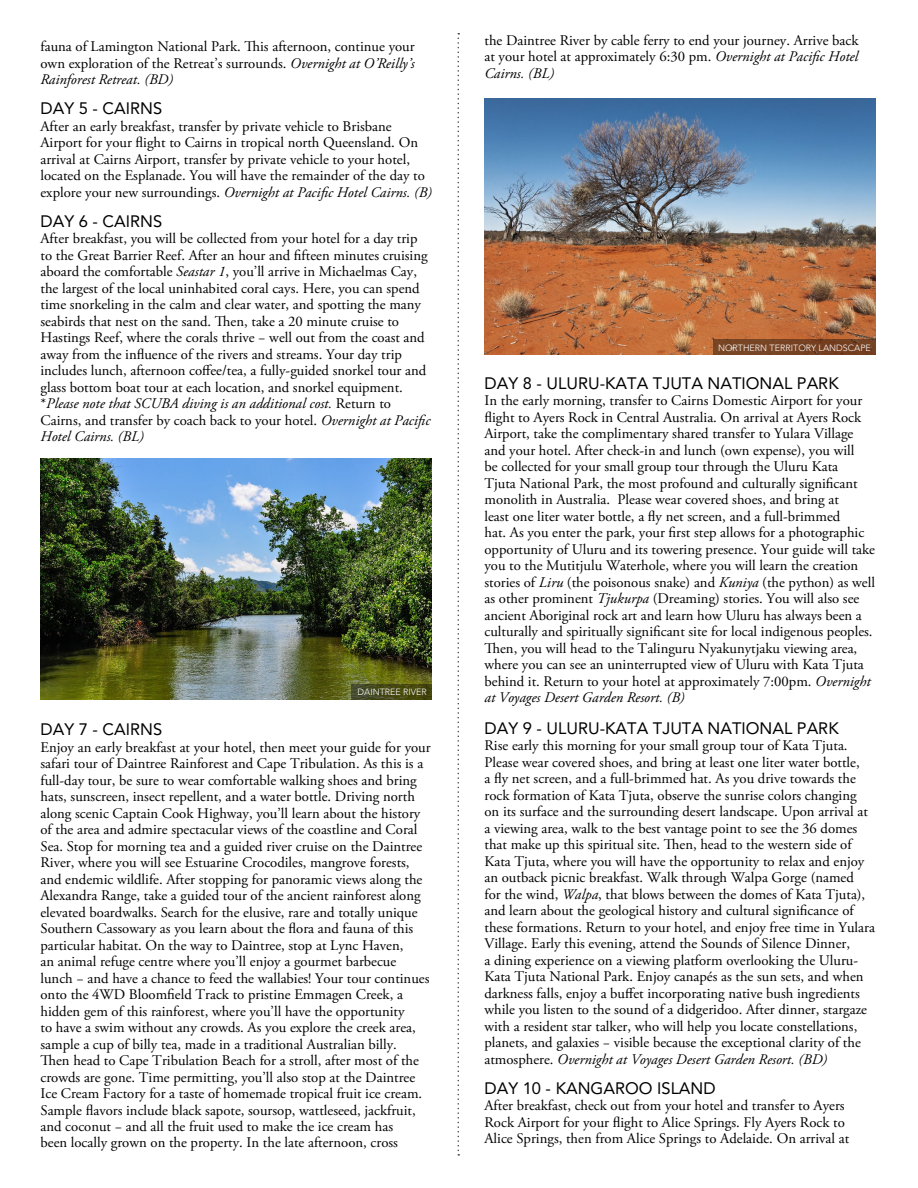
<style>
.page{position:relative;width:918px;height:1188px;background:#fff}
.page>*{position:absolute;margin:0;border:0;box-sizing:border-box;transform-origin:0 0}
.t1{font:16.5px "Avenir LT Std";color:#000}
.t2{font:14.7px/16.5px "Adobe Garamond Pro";color:#000}
.t3{font:300 9px "Avenir LT Std";color:#fff}
.s1{font-style:italic}
</style>
<div class="page">
<svg style="left:458px;top:33px;width:1px;height:1123px"></svg>
<img style="left:40px;top:459px;width:392px;height:241px">
<svg style="left:352px;top:684px;width:80px;height:15px"></svg>
<img style="left:484px;top:98px;width:392px;height:257px">
<div style="left:714px;top:339px;width:162px;height:16px;background:#764223"></div>
<p class="t2" style="left:40px;top:39px;width:376px;text-align:justify">fauna of Lamington National Park. This afternoon, continue your own exploration of the Retreat’s surrounds. <span class="s1">Overnight at O’Reilly’s Rainforest Retreat. (BD)</span></p>
<p class="t1" style="left:40px;top:99px;width:122px">DAY 5 - CAIRNS</p>
<p class="t2" style="left:40px;top:118px;width:393px">After an early breakfast, transfer by private vehicle to Brisbane Airport for your flight to Cairns in tropical north Queensland. On arrival at Cairns Airport, transfer by private vehicle to your hotel, located on the Esplanade. You will have the remainder of the day to explore your new surroundings. <span class="s1">Overnight at Pacific Hotel Cairns. (B)</span></p>
<p class="t1" style="left:40px;top:211px;width:122px">DAY 6 - CAIRNS</p>
<p class="t2" style="left:40px;top:231px;width:391px">After breakfast, you will be collected from your hotel for a day trip to the Great Barrier Reef. After an hour and fifteen minutes cruising aboard the comfortable <span class="s1">Seastar 1</span>, you’ll arrive in Michaelmas Cay, the largest of the local uninhabited coral cays. Here, you can spend time snorkeling in the calm and clear water, and spotting the many seabirds that nest on the sand. Then, take a 20 minute cruise to Hastings Reef, where the corals thrive − well out from the coast and away from the influence of the rivers and streams. Your day trip includes lunch, afternoon coffee/tea, a fully-guided snorkel tour and glass bottom boat tour at each location, and snorkel equipment. *<span class="s1">Please note that SCUBA diving is an additional cost.</span> Return to Cairns, and transfer by coach back to your hotel. <span class="s1">Overnight at Pacific Hotel Cairns. (BL)</span></p>
<p class="t3" style="left:358px;top:687px;width:70px">DAINTREE RIVER</p>
<p class="t1" style="left:40px;top:720px;width:122px">DAY 7 - CAIRNS</p>
<p class="t2" style="left:40px;top:739px;width:392px">Enjoy an early breakfast at your hotel, then meet your guide for your safari tour of Daintree Rainforest and Cape Tribulation. As this is a full-day tour, be sure to wear comfortable walking shoes and bring hats, sunscreen, insect repellent, and a water bottle. Driving north along scenic Captain Cook Highway, you’ll learn about the history of the area and admire spectacular views of the coastline and Coral Sea. Stop for morning tea and a guided river cruise on the Daintree River, where you will see Estuarine Crocodiles, mangrove forests, and endemic wildlife. After stopping for panoramic views along the Alexandra Range, take a guided tour of the ancient rainforest along elevated boardwalks. Search for the elusive, rare and totally unique Southern Cassowary as you learn about the flora and fauna of this particular habitat. On the way to Daintree, stop at Lync Haven,<br>an animal refuge centre where you’ll enjoy a gourmet barbecue lunch − and have a chance to feed the wallabies! Your tour continues onto the 4WD Bloomfield Track to pristine Emmagen Creek, a hidden gem of this rainforest, where you’ll have the opportunity<br>to have a swim without any crowds. As you explore the creek area, sample a cup of billy tea, made in a traditional Australian billy.<br>Then head to Cape Tribulation Beach for a stroll, after most of the crowds are gone. Time permitting, you’ll also stop at the Daintree Ice Cream Factory for a taste of homemade tropical fruit ice cream.<br>Sample flavors include black sapote, soursop, wattleseed, jackfruit, and coconut − and all the fruit used to make the ice cream has<br>been locally grown on the property. In the late afternoon, cross</p>
<p class="t2" style="left:484px;top:33px;width:375px;text-align:justify">the Daintree River by cable ferry to end your journey. Arrive back at your hotel at approximately 6:30 pm. <span class="s1">Overnight at Pacific Hotel Cairns. (BL)</span></p>
<p class="t3" style="left:718px;top:342px;width:154px">NORTHERN TERRITORY LANDSCAPE</p>
<p class="t1" style="left:484px;top:373px;width:356px">DAY 8 - ULU RU -KATA TJUTA NATIONAL PARK</p>
<p class="t2" style="left:484px;top:393px;width:392px">In the early morning, transfer to Cairns Domestic Airport for your flight to Ayers Rock in Central Australia. On arrival at Ayers Rock Airport, take the complimentary shared transfer to Yulara Village and your hotel. After check-in and lunch (own expense), you will<br>be collected for your small group tour through the Uluru Kata<br>Tjuta National Park, the most profound and culturally significant monolith in Australia. Please wear covered shoes, and bring at<br>least one liter water bottle, a fly net screen, and a full-brimmed<br>hat. As you enter the park, your first step allows for a photographic opportunity of Uluru and its towering presence. Your guide will take you to the Mutitjulu Waterhole, where you will learn the creation stories of <span class="s1">Liru</span> (the poisonous snake) and <span class="s1">Kuniya</span> (the python) as well as other prominent <span class="s1">Tjukurpa</span> (Dreaming) stories. You will also see ancient Aboriginal rock art and learn how Uluru has always been a culturally and spiritually significant site for local indigenous peoples.<br>Then, you will head to the Talinguru Nyakunytjaku viewing area, where you can see an uninterrupted view of Uluru with Kata Tjuta behind it. Return to your hotel at approximately 7:00pm. <span class="s1">Overnight at Voyages Desert Garden Resort. (B)</span></p>
<p class="t1" style="left:484px;top:718px;width:356px">DAY 9 - ULU RU -KATA TJUTA NATIONAL PARK</p>
<p class="t2" style="left:484px;top:738px;width:392px">Rise early this morning for your small group tour of Kata Tjuta.<br>Please wear covered shoes, and bring at least one liter water bottle,<br>a fly net screen, and a full-brimmed hat. As you drive towards the rock formation of Kata Tjuta, observe the sunrise colors changing on its surface and the surrounding desert landscape. Upon arrival at a viewing area, walk to the best vantage point to see the 36 domes that make up this spiritual site. Then, head to the western side of Kata Tjuta, where you will have the opportunity to relax and enjoy an outback picnic breakfast. Walk through Walpa Gorge (named<br>for the wind, <span class="s1">Walpa</span>, that blows between the domes of Kata Tjuta), and learn about the geological history and cultural significance of these formations. Return to your hotel, and enjoy free time in Yulara Village. Early this evening, attend the Sounds of Silence Dinner,<br>a dining experience on a viewing platform overlooking the Uluru-Kata Tjuta National Park. Enjoy canapés as the sun sets, and when darkness falls, enjoy a buffet incorporating native bush ingredients while you listen to the sound of a didgeridoo. After dinner, stargaze with a resident star talker, who will help you locate constellations, planets, and galaxies − visible because the exceptional clarity of the atmosphere. <span class="s1">Overnight at Voyages Desert Garden Resort. (BD)</span></p>
<p class="t1" style="left:485px;top:1078px;width:231px">DAY 10 - KANGAROO ISLAND</p>
<p class="t2" style="left:485px;top:1098px;width:366px">After breakfast, check out from your hotel and transfer to Ayers<br>Rock Airport for your flight to Alice Springs. Fly Ayers Rock to<br>Alice Springs, then from Alice Springs to Adelaide. On arrival at</p>
</div>
